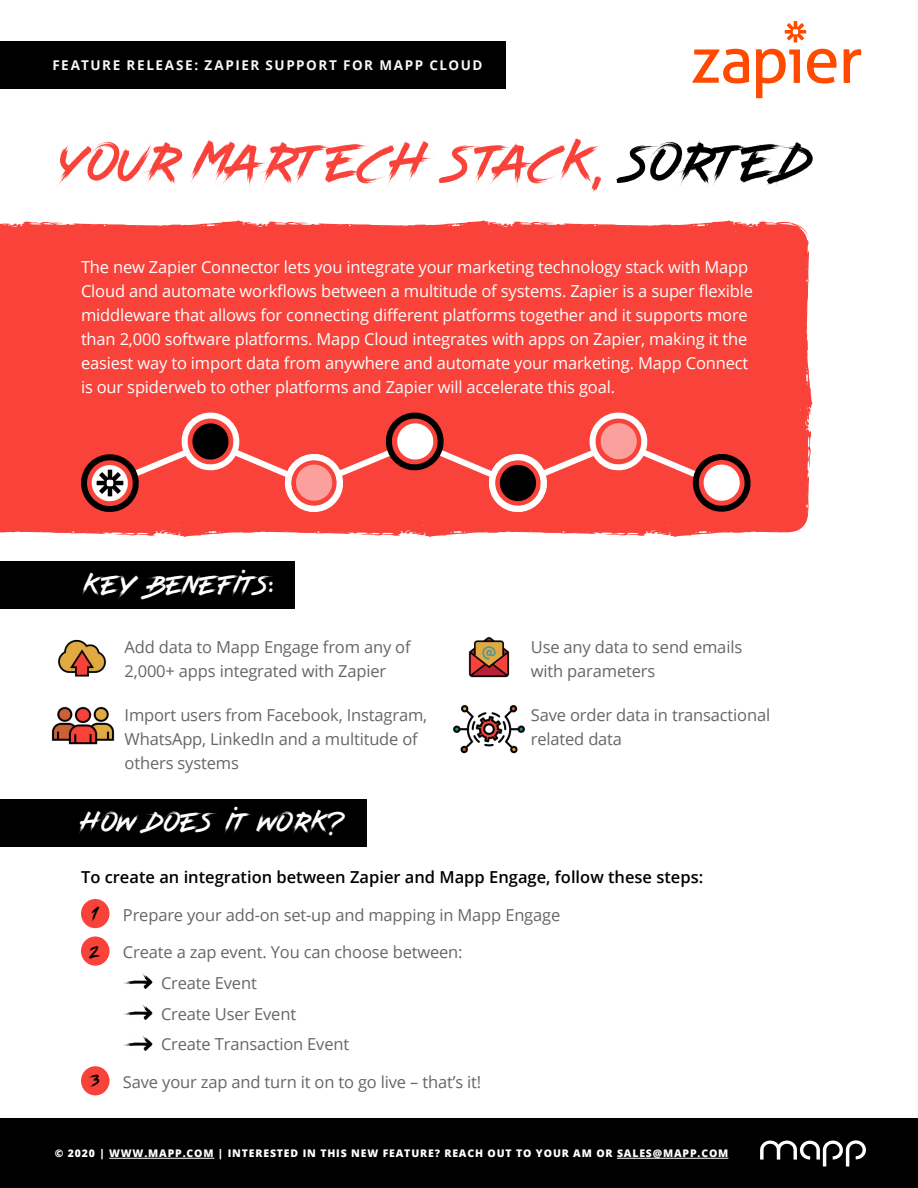
<style>
.page{position:relative;width:918px;height:1188px;background:#fff}
.page>*{position:absolute;margin:0;border:0;box-sizing:border-box;transform-origin:0 0}
.t1{font:52.2px "Kungfont";letter-spacing:.005em;color:#f9423a}
.t2{font:27px "Kungfont";letter-spacing:.045em;color:#fff}
.t3{font:16.5px/24px "Open Sans";letter-spacing:-.01em;color:#fff}
.t4{font:16.5px/24px "Open Sans";letter-spacing:-.01em;color:#666}
.t5{font:600 16.5px "Open Sans";color:#000}
.t6{font:16.5px "Kungfont";color:#000}
.t7{font:700 13.5px "Open Sans";letter-spacing:.115em;color:#f8f8f8}
.t8{font:800 10.5px "Open Sans";letter-spacing:.08em;color:#fff}
.s1{color:#000}
.s2{color:#fffffd}
</style>
<div class="page">
<div style="left:0;top:41px;width:505px;height:48px;background:#000"></div>
<div style="left:0;top:561px;width:295px;height:48px;background:#000"></div>
<div style="left:0;top:799px;width:366px;height:48px;background:#000"></div>
<div style="left:0;top:1119px;width:918px;height:69px;background:#000"></div>
<svg style="left:760px;top:1140px;width:106px;height:26px"></svg>
<div style="left:0;top:220px;width:813px;height:317px;background:#f9423a"></div>
<hr style="left:109px;top:1158px;width:105px;height:1px;background:#fffffd">
<hr style="left:617px;top:1158px;width:111px;height:1px;background:#fffffd">
<svg style="left:692px;top:49px;width:57px;height:35px"></svg>
<svg style="left:756px;top:49px;width:44px;height:49px"></svg>
<svg style="left:807px;top:49px;width:30px;height:35px"></svg>
<svg style="left:844px;top:49px;width:17px;height:34px"></svg>
<svg style="left:785px;top:21px;width:21px;height:22px"></svg>
<img style="left:468px;top:637px;width:42px;height:41px">
<img style="left:453px;top:705px;width:72px;height:49px">
<img style="left:51px;top:706px;width:64px;height:39px">
<img style="left:58px;top:639px;width:48px;height:38px">
<div style="left:81px;top:899px;width:29px;height:29px;background:#f9423a;border-radius:50%"></div>
<div style="left:81px;top:936px;width:29px;height:30px;background:#f9423a;border-radius:50%"></div>
<img style="left:123px;top:974px;width:30px;height:15px">
<img style="left:123px;top:1004px;width:30px;height:16px">
<img style="left:123px;top:1035px;width:30px;height:15px">
<div style="left:81px;top:1066px;width:29px;height:29px;background:#f9423a;border-radius:50%"></div>
<svg style="left:74px;top:406px;width:683px;height:110px;background:#e8554f"></svg>
<p class="t7" style="left:52px;top:56px;width:432px">FEATURE RELEASE: ZAPIER SUPPORT FOR MAPP CLOUD</p>
<h1 class="t1" style="left:58px;top:114px;width:754px">Your MarTech Stack, <span class="s1">Sorte d</span></h1>
<p class="t3" style="left:81px;top:255px;width:674px">The new Zapier Connector lets you integrate your marketing technology stack with Mapp Cloud and automate workflows between a multitude of systems. Zapier is a super flexible middleware that allows for connecting different platforms together and it supports more than 2,000 software platforms. Mapp Cloud integrates with apps on Zapier, making it the easiest way to import data from anywhere and automate your marketing. Mapp Connect is our spiderweb to other platforms and Zapier will accelerate this goal.</p>
<h2 class="t2" style="left:83px;top:561px;width:192px">Key Benefits:</h2>
<p class="t4" style="left:125px;top:635px;width:288px">Add data to Mapp Engage from any of<br>2,000+ apps integrated with Zapier</p>
<p class="t4" style="left:125px;top:703px;width:304px">Import users from Facebook, Instagram,<br>WhatsApp, LinkedIn and a multitude of others systems</p>
<p class="t4" style="left:531px;top:635px;width:213px">Use any data to send emails with parameters</p>
<p class="t4" style="left:531px;top:703px;width:241px">Save order data in transactional related data</p>
<h2 class="t2" style="left:81px;top:797px;width:260px">How Does it Work?</h2>
<p class="t5" style="left:81px;top:866px;width:624px">To create an integration between Zapier and Mapp Engage, follow these steps:</p>
<p class="t6" style="left:91px;top:899px;width:9px">1</p>
<p class="t4" style="left:123px;top:902px;width:439px">Prepare your add-on set-up and mapping in Mapp Engage</p>
<p class="t6" style="left:90px;top:936px;width:11px">2</p>
<p class="t4" style="left:161px;top:936px;width:303px;line-height:30.8px;text-indent:-38px">Create a zap event. You can choose between:<br>Create Event<br>Create User Event<br>Create Transaction Event</p>
<p class="t6" style="left:90px;top:1066px;width:11px">3</p>
<p class="t4" style="left:123px;top:1070px;width:360px">Save your zap and turn it on to go live – that’s it!</p>
<p class="t8" style="left:55px;top:1146px;width:675px">© 2020 | <span class="s2">WWW.MAPP.COM</span> | INTERESTED IN THIS NEW FEATURE? REACH OUT TO YOUR AM OR <span class="s2">SALES@MAPP.COM</span></p>
</div>
